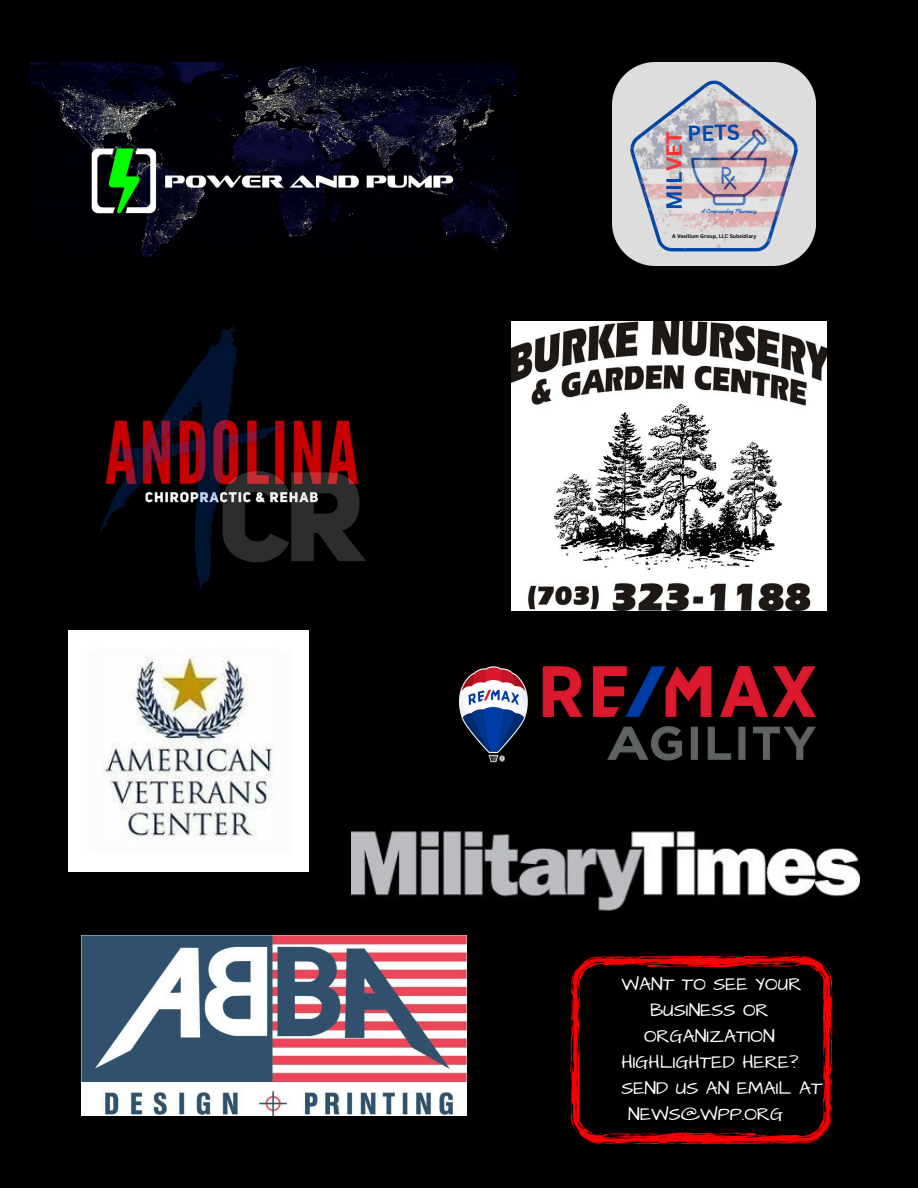
<style>
.page{position:relative;width:918px;height:1188px;background:#000}
.page>*{position:absolute;margin:0;border:0;box-sizing:border-box;transform-origin:0 0}
.t1{font:700 21.3px "Canva Sans";color:#004aad}
.t2{font:18.75px "Architects Daughter";color:#fff}
.t3{font:6px "Yellowtail";color:#004aad}
.t4{font:700 5.25px "Canva Sans";color:#000}
.s1{color:#ff3131}
</style>
<div class="page">
<img style="left:99px;top:325px;width:267px;height:265px">
<img style="left:459px;top:666px;width:357px;height:97px">
<img style="left:30px;top:63px;width:488px;height:193px">
<img style="left:511px;top:321px;width:315px;height:289px">
<img style="left:68px;top:630px;width:241px;height:241px">
<img style="left:351px;top:831px;width:509px;height:80px">
<img style="left:81px;top:935px;width:386px;height:180px">
<img style="left:613px;top:63px;width:202px;height:202px">
<img style="left:621px;top:73px;width:186px;height:185px">
<img style="left:629px;top:78px;width:171px;height:171px">
<img style="left:570px;top:955px;width:263px;height:190px">
<p class="t1" style="left:659px;top:210px;width:80px;rotate:-90deg">MIL<span class="s1">VET</span></p>
<p class="t1" style="left:687px;top:118px;width:54px;rotate:-1deg">PETS</p>
<p class="t3" style="left:701px;top:207px;width:57px">A Compounding Pharmacy</p>
<p class="t4" style="left:672px;top:233px;width:86px">A Vexillum Group, LLC Subsidiary</p>
<p class="t2" style="left:621px;top:972px;width:182px">WANT TO SEE YOUR</p>
<p class="t2" style="left:650px;top:998px;width:120px">BUSINESS OR</p>
<p class="t2" style="left:644px;top:1023px;width:132px">ORGANIZATION</p>
<p class="t2" style="left:621px;top:1049px;width:179px">HIGHLIGHTED HERE?</p>
<p class="t2" style="left:621px;top:1075px;width:203px">SEND US AN EMAIL AT</p>
<p class="t2" style="left:628px;top:1101px;width:156px">NEWS@WPP.ORG</p>
</div>
